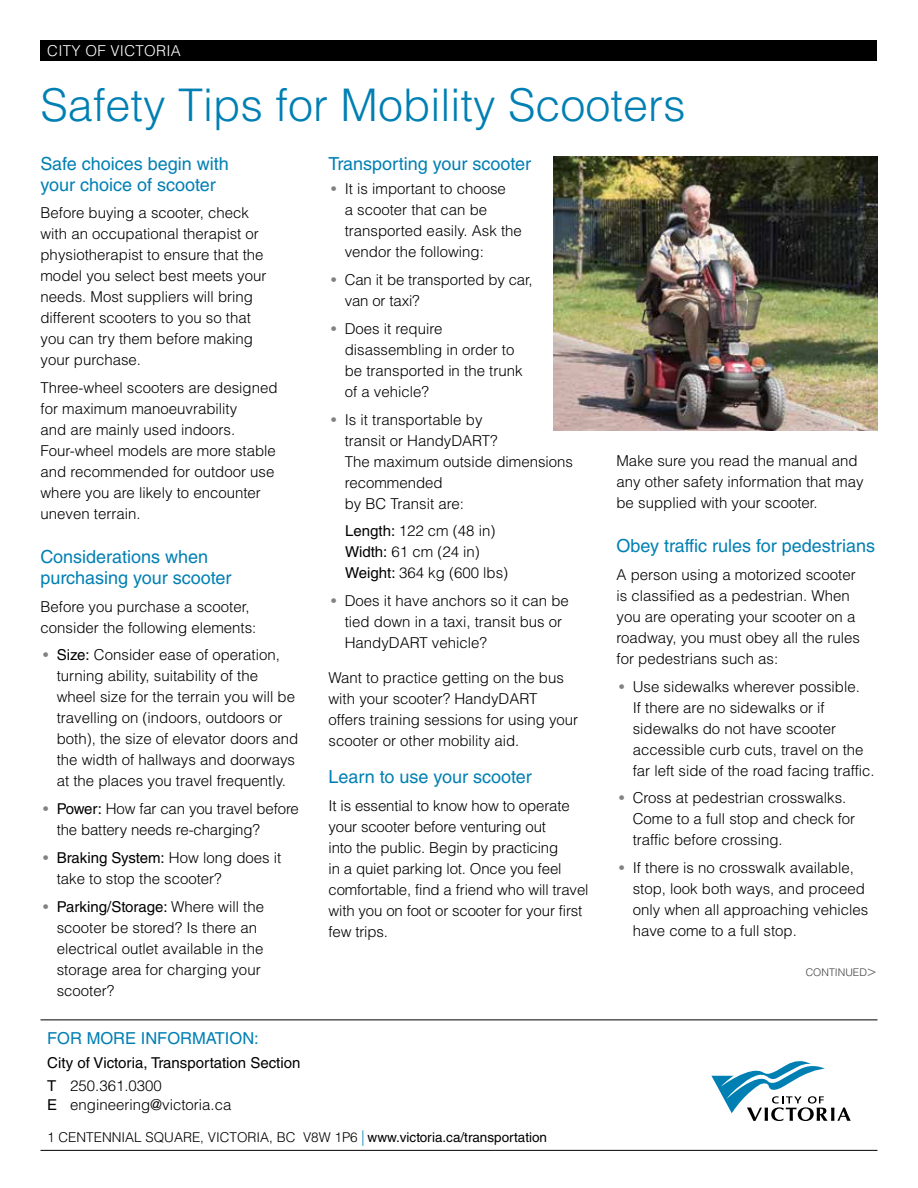
<style>
.page{position:relative;width:918px;height:1188px;background:#fff}
.page>*{position:absolute;margin:0;border:0;box-sizing:border-box;transform-origin:0 0}
.t1{font:300 45px "Helvetica LT Std";color:#007fb3}
.t2{font:18px/21px "Helvetica LT Std";color:#007fb3}
.t3{font:16.5px "Helvetica LT Std";color:#007fb3}
.t4{font:300 15px/21px "Helvetica LT Std";color:#000}
.t5{font:15px/23.2px "Helvetica LT Std";color:#000}
.t6{font:300 15px "Helvetica LT Std";letter-spacing:.02em;color:#fff}
.t7{font:300 13.5px "Helvetica LT Std";color:#000}
.t8{font:300 10.5px "Helvetica LT Std";color:#414042}
.s1{font-weight:400;color:#808285}
.s2{font-weight:400}
.s3{font-size:15px;color:#6d6e71}
.s4{font-weight:300}
.s5{font-weight:400;font-stretch:condensed;font-size:15.6px;color:#007fb3}
</style>
<div class="page">
<hr style="left:40px;top:1020px;width:838px;height:1px;background:#000">
<hr style="left:40px;top:1150px;width:838px;height:1px;background:#000">
<div style="left:40px;top:40px;width:838px;height:21px;background:#000"></div>
<svg style="left:711px;top:1061px;width:140px;height:60px"></svg>
<img style="left:554px;top:157px;width:324px;height:274px">
<p class="t6" style="left:47px;top:41px;width:135px">c ity of victoria</p>
<h1 class="t1" style="left:40px;top:77px;width:647px">Safety Tips for Mobility Scooters</h1>
<p class="t2" style="left:328px;top:153px;width:204px">Transporting your scooter</p>
<p class="t4" style="left:345px;top:178px;width:179px;text-indent:-14px"><span class="s1">•</span> I t is important to choose<br>a scooter that can be transported easily. Ask the vendor the following:</p>
<p class="t4" style="left:345px;top:269px;width:190px;text-indent:-14px"><span class="s1">•</span> Can it be transported by car, van or taxi?</p>
<p class="t4" style="left:345px;top:318px;width:179px;text-indent:-14px"><span class="s1">•</span> Does it require disassembling in order to be transported in the trunk of a vehicle?</p>
<p class="t4" style="left:331px;top:409px;width:153px;text-align:center"><span class="s1">•</span> I s it transportable by transit or HandyDART</p>
<p class="t2" style="left:40px;top:153px;width:190px">Safe choices begin with your choice of scooter</p>
<p class="t4" style="left:40px;top:202px;width:227px">Before buying a scooter, check with an occupational therapist or physiotherapist to ensure that the model you select best meets your needs. Most suppliers will bring different scooters to you so that you can try them before making your purchase.</p>
<p class="t4" style="left:40px;top:377px;width:239px">Three-wheel scooters are designed for maximum manoeuvrability<br>and are mainly used indoors.<br>Four-wheel models are more stable and recommended for outdoor use where you are likely to encounter uneven terrain.</p>
<p class="t2" style="left:40px;top:546px;width:192px">Considerations when purchasing your scooter</p>
<p class="t4" style="left:40px;top:596px;width:217px">Before you purchase a scooter, consider the following elements:</p>
<p class="t4" style="left:57px;top:645px;width:243px;text-indent:-14px"><span class="s1">•</span> <span class="s2">Size:</span> Consider ease of operation, turning ability, suitability of the wheel size for the terrain you will be travelling on (indoors, outdoors or both), the size of elevator doors and the width of hallways and doorways at the places you travel frequently.</p>
<p class="t4" style="left:57px;top:798px;width:244px;text-indent:-14px"><span class="s1">•</span> <span class="s2">Power:</span> How far can you travel before the battery needs re-charging?</p>
<p class="t4" style="left:57px;top:847px;width:226px;text-indent:-14px"><span class="s1">•</span> <span class="s2">Braking System:</span> How long does it take to stop the scooter?</p>
<p class="t4" style="left:57px;top:896px;width:209px;text-indent:-14px"><span class="s1">•</span> <span class="s2">Parking/Storage:</span> Where will the scooter be stored? I s there an electrical outlet available in the storage area for charging your scooter?</p>
<p class="t4" style="left:345px;top:430px;width:230px;text-indent:146px">?<br>The maximum outside dimensions recommended<br>by BC Transit are:</p>
<p class="t4" style="left:345px;top:520px;width:165px"><span class="s2">Length:</span> 122 cm (48 in)<br><span class="s2">Width:</span> 61 cm (24 in)<br><span class="s2">Weight:</span> 364 kg (600 lbs)</p>
<p class="t4" style="left:345px;top:590px;width:226px;text-indent:-14px"><span class="s1">•</span> Does it have anchors so it can be tied down in a taxi, transit bus or<br>HandyDART</p>
<p class="t4" style="left:616px;top:450px;width:249px">Make sure you read the manual and any other safety information that may be supplied with your scooter.</p>
<p class="t2" style="left:616px;top:535px;width:260px">Obey traffic rules for pedestrians</p>
<p class="t4" style="left:616px;top:564px;width:245px">A person using a motorized scooter is classified as a pedestrian. When you are operating your scooter on a roadway, you must obey all the rules for pedestrians such as:</p>
<p class="t4" style="left:633px;top:676px;width:244px;text-indent:-14px"><span class="s1">•</span> Use sidewalks wherever possible.<br>If there are no sidewalks or if sidewalks do not have scooter accessible curb cuts, travel on the far left side of the road facing traffic.</p>
<p class="t4" style="left:633px;top:787px;width:224px;text-indent:-14px"><span class="s1">•</span> Cross at pedestrian crosswalks.<br>Come to a full stop and check for traffic before crossing.</p>
<p class="t4" style="left:633px;top:857px;width:237px;text-indent:-14px"><span class="s1">•</span> If there is no crosswalk available, stop, look both ways, and proceed only when all approaching vehicles have come to a full stop.</p>
<p class="t8" style="left:806px;top:966px;width:73px">continued <span class="s3">&gt;</span></p>
<p class="t4" style="left:432px;top:632px;width:57px">vehicle?</p>
<p class="t4" style="left:328px;top:667px;width:251px">Want to practice getting on the bus with your scooter? HandyDART<br>offers training sessions for using your scooter or other mobility aid.</p>
<p class="t2" style="left:328px;top:766px;width:205px">Learn to use your scooter</p>
<p class="t4" style="left:328px;top:795px;width:262px">I t is essential to know how to operate your scooter before venturing out<br>into the public. Begin by practicing<br>in a quiet parking lot. Once you feel comfortable, find a friend who will travel with you on foot or scooter for your first few trips.</p>
<p class="t3" style="left:47px;top:1029px;width:213px">For more information:</p>
<p class="t5" style="left:47px;top:1051px;width:255px">City of Victoria, Transportation Section<br>T <span class="s4">250.361.0300</span></p>
<p class="t4" style="left:47px;top:1095px;width:186px"><span class="s2">E</span> engineering@victoria.ca</p>
<p class="t7" style="left:47px;top:1129px;width:501px">1 Centennial Square, Victoria, BC V8W 1P6 <span class="s5">|</span> <span class="s2">www.victoria.ca/transportation</span></p>
</div>
